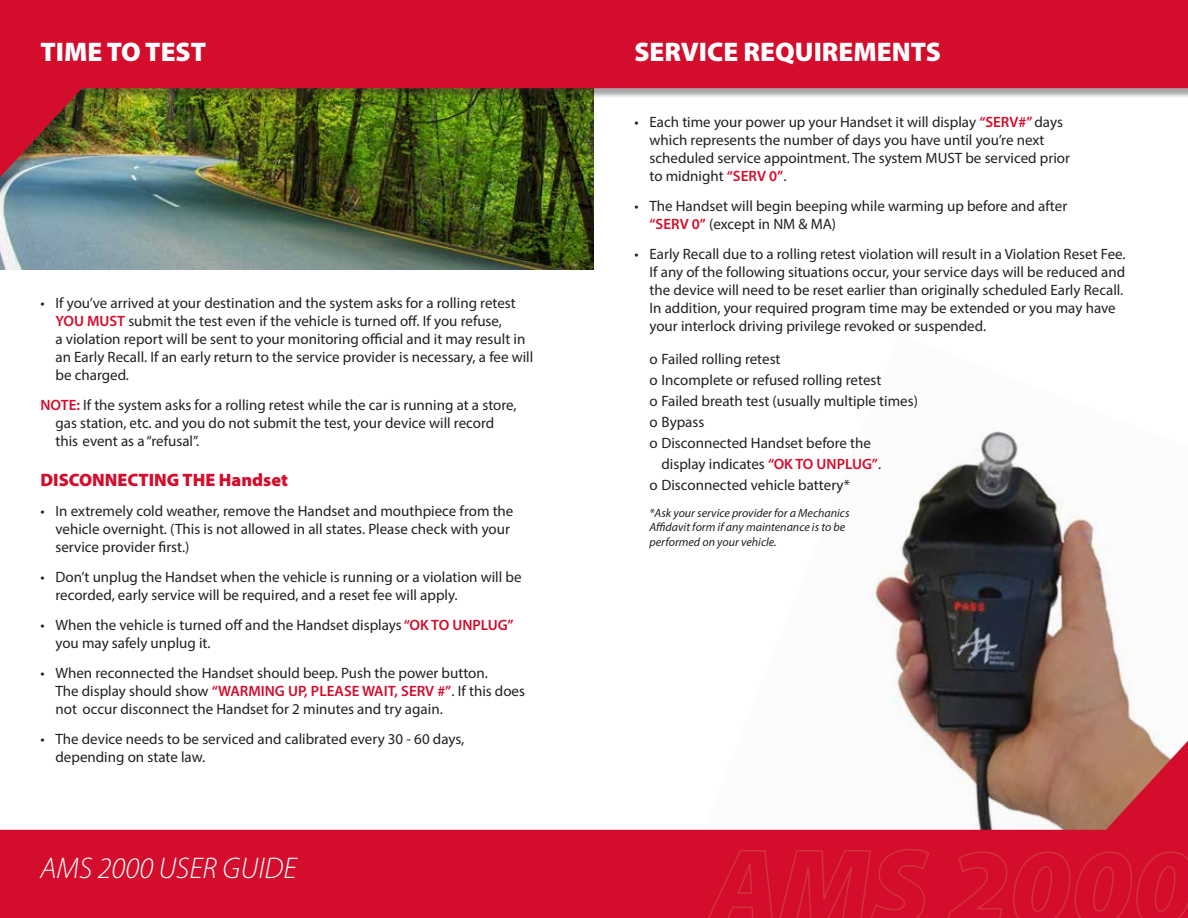
<style>
.page{position:relative;width:1188px;height:918px;background:#fff}
.page>*{position:absolute;margin:0;border:0;box-sizing:border-box;transform-origin:0 0}
.t1{font:italic 300 30px "Myriad Pro";color:#fff}
.t2{font:900 27px "Myriad Pro";color:#fff}
.t3{font:900 18px "Myriad Pro";color:#d30d2b}
.t4{font:15px/18px "Myriad Pro";color:#231f20}
.t5{font:italic 12px/14.4px "Myriad Pro";color:#231f20}
.s1{font-weight:600;color:#d30d2b}
</style>
<div class="page">
<img style="left:0;top:202px;width:594px;height:68px">
<div style="left:0;top:0;width:1188px;height:202px;background:#231f20;opacity:.4"></div>
<img style="left:0;top:0;width:1188px;height:177px">
<img style="left:869px;top:431px;width:298px;height:310px">
<svg style="left:0;top:741px;width:1188px;height:177px"></svg>
<svg style="left:703px;top:848px;width:228px;height:70px;background:#d3102c"></svg>
<svg style="left:945px;top:851px;width:243px;height:67px;background:#d3102c"></svg>
<h2 class="t2" style="left:40px;top:34px;width:167px">TIME TO TEST</h2>
<h2 class="t2" style="left:634px;top:34px;width:308px">SERVICE REQUIREMENTS</h2>
<p class="t4" style="left:56px;top:294px;width:479px;text-indent:-15px">• If you’ve arrived at your destination and the system asks for a rolling retest <span class="s1">YOU MUST</span> submit the test even if the vehicle is turned off. If you refuse,<br>a violation report will be sent to your monitoring official and it may result in an Early Recall. If an early return to the service provider is necessary, a fee will be charged.</p>
<p class="t4" style="left:56px;top:396px;width:463px;text-indent:-15px"><span class="s1">NOTE:</span> If the system asks for a rolling retest while the car is running at a store, gas station, etc. and you do not submit the test, your device will record this event as a “refusal”.</p>
<p class="t3" style="left:40px;top:468px;width:249px">DISCONNECTING THE Handset</p>
<p class="t4" style="left:56px;top:502px;width:460px;text-indent:-15px">• In extremely cold weather, remove the Handset and mouthpiece from the vehicle overnight. (This is not allowed in all states. Please check with your service provider first.)</p>
<p class="t4" style="left:56px;top:568px;width:468px;text-indent:-15px">• Don’t unplug the Handset when the vehicle is running or a violation will be recorded, early service will be required, and a reset fee will apply.</p>
<p class="t4" style="left:56px;top:616px;width:460px;text-indent:-15px">• When the vehicle is turned off and the Handset displays <span class="s1">“OK TO UNPLUG” </span>you may safely unplug it.</p>
<p class="t4" style="left:56px;top:664px;width:471px;text-indent:-15px">• When reconnected the Handset should beep. Push the power button.<br>The display should show <span class="s1">“WARMING UP, PLEASE WAIT, SERV #”</span>. If this does not occur disconnect the Handset for 2 minutes and try again.</p>
<p class="t4" style="left:56px;top:730px;width:410px;text-indent:-15px">• The device needs to be serviced and calibrated every 30 - 60 days, depending on state law.</p>
<h1 class="t1" style="left:40px;top:850px;width:258px">AMS 2000 USER GUIDE</h1>
<p class="t4" style="left:650px;top:113px;width:422px;text-indent:-15px">• Each time your power up your Handset it will display <span class="s1">“SERV#”</span> days which represents the number of days you have until you’re next scheduled service appointment. The system MUST be serviced prior to midnight <span class="s1">“SERV 0”</span>.</p>
<p class="t4" style="left:650px;top:197px;width:419px;text-indent:-15px">• The Handset will begin beeping while warming up before and after <span class="s1">“SERV 0”</span> (except in NM &amp; MA)</p>
<p class="t4" style="left:650px;top:245px;width:478px;text-indent:-15px">• Early Recall due to a rolling retest violation will result in a Violation Reset Fee.<br>If any of the following situations occur, your service days will be reduced and the device will need to be reset earlier than originally scheduled Early Recall.<br>In addition, your required program time may be extended or you may have your interlock driving privilege revoked or suspended.</p>
<p class="t4" style="left:650px;top:350px;width:133px">o Failed rolling retest</p>
<p class="t4" style="left:650px;top:371px;width:233px">o Incomplete or refused rolling retest</p>
<p class="t4" style="left:650px;top:392px;width:270px">o Failed breath test (usually multiple times)</p>
<p class="t4" style="left:650px;top:413px;width:56px">o Bypass</p>
<p class="t4" style="left:650px;top:434px;width:223px">o Disconnected Handset before the</p>
<p class="t4" style="left:661px;top:455px;width:221px">display indicates <span class="s1">“OK TO UNPLUG”</span>.</p>
<p class="t4" style="left:650px;top:476px;width:202px">o Disconnected vehicle battery*</p>
<p class="t5" style="left:650px;top:505px;width:202px">*Ask your service provider for a Mechanics<br>Affidavit form if any maintenance is to be performed on your vehicle.</p>
</div>
